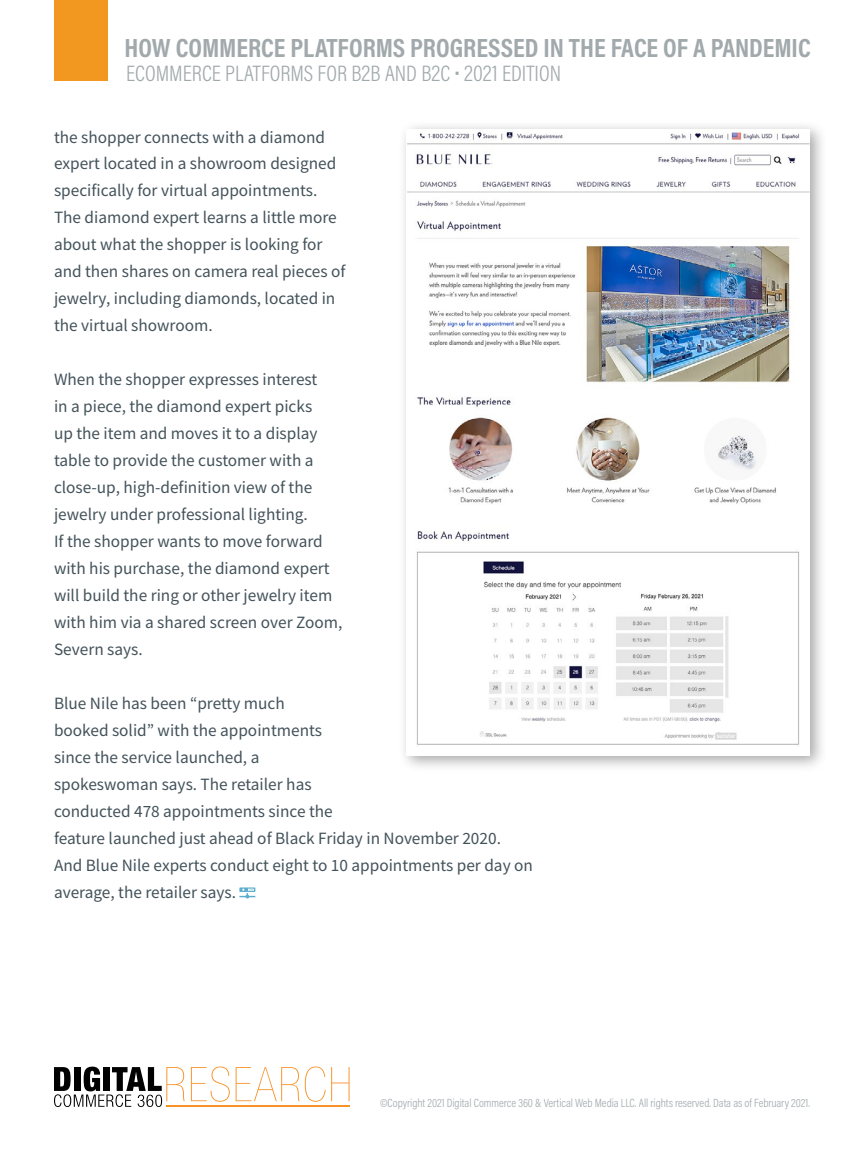
<style>
.page{position:relative;width:864px;height:1161px;background:#fff}
.page>*{position:absolute;margin:0;border:0;box-sizing:border-box;transform-origin:0 0}
.t1{font:700 26.55px "Acumin Pro Cond";color:#a1a9ac}
.t2{font:300 22.5px "Acumin Pro Cond";color:#a1a9ac}
.t3{font:17.25px/27px "Source Sans Pro";color:#43525a}
.t4{font:300 12px "Acumin Pro Cond";letter-spacing:-.005em;color:#a1a9ac}
</style>
<div class="page">
<div style="left:54px;top:0;width:54px;height:81px;background:#f29820"></div>
<svg style="left:54px;top:1067px;width:131px;height:40px"></svg>
<svg style="left:191px;top:1067px;width:39px;height:35px"></svg>
<svg style="left:236px;top:1067px;width:114px;height:35px"></svg>
<hr style="left:166px;top:1105px;width:184px;height:2px;background:#f79227">
<svg style="left:239px;top:887px;width:16px;height:5px"></svg>
<svg style="left:239px;top:889px;width:16px;height:10px"></svg>
<div style="left:398px;top:120px;width:430px;height:653px;background:#000;opacity:.35"></div>
<img style="left:406px;top:129px;width:404px;height:626px">
<h1 class="t1" style="left:124px;top:30px;width:688px">HOW COMMERCE PLATFORMS PROGRESSED IN THE FACE OF A PANDEMIC</h1>
<h2 class="t2" style="left:126px;top:59px;width:437px">ECOMMERCE PLATFORMS FOR B2B AND B2C • 2021 EDITION</h2>
<p class="t3" style="left:54px;top:123px;width:293px">the shopper connects with a diamond expert located in a showroom designed specifically for virtual appointments.<br>The diamond expert learns a little more about what the shopper is looking for and then shares on camera real pieces of jewelry, including diamonds, located in the virtual showroom.</p>
<p class="t3" style="left:54px;top:366px;width:290px">When the shopper expresses interest<br>in a piece, the diamond expert picks<br>up the item and moves it to a display table to provide the customer with a close-up, high-definition view of the jewelry under professional lighting.<br>If the shopper wants to move forward with his purchase, the diamond expert will build the ring or other jewelry item with him via a shared screen over Zoom, Severn says.</p>
<p class="t3" style="left:54px;top:690px;width:480px">Blue Nile has been “pretty much<br>booked solid” with the appointments<br>since the service launched, a<br>spokeswoman says. The retailer has<br>conducted 478 appointments since the<br>feature launched just ahead of Black Friday in November 2020.<br>And Blue Nile experts conduct eight to 10 appointments per day on average, the retailer says.</p>
<p class="t4" style="left:380px;top:1095px;width:431px">©Copyright 2021 Digital Commerce 360 &amp; Vertical Web Media LLC. All rights reserved. Data as of February 2021.</p>
</div>
